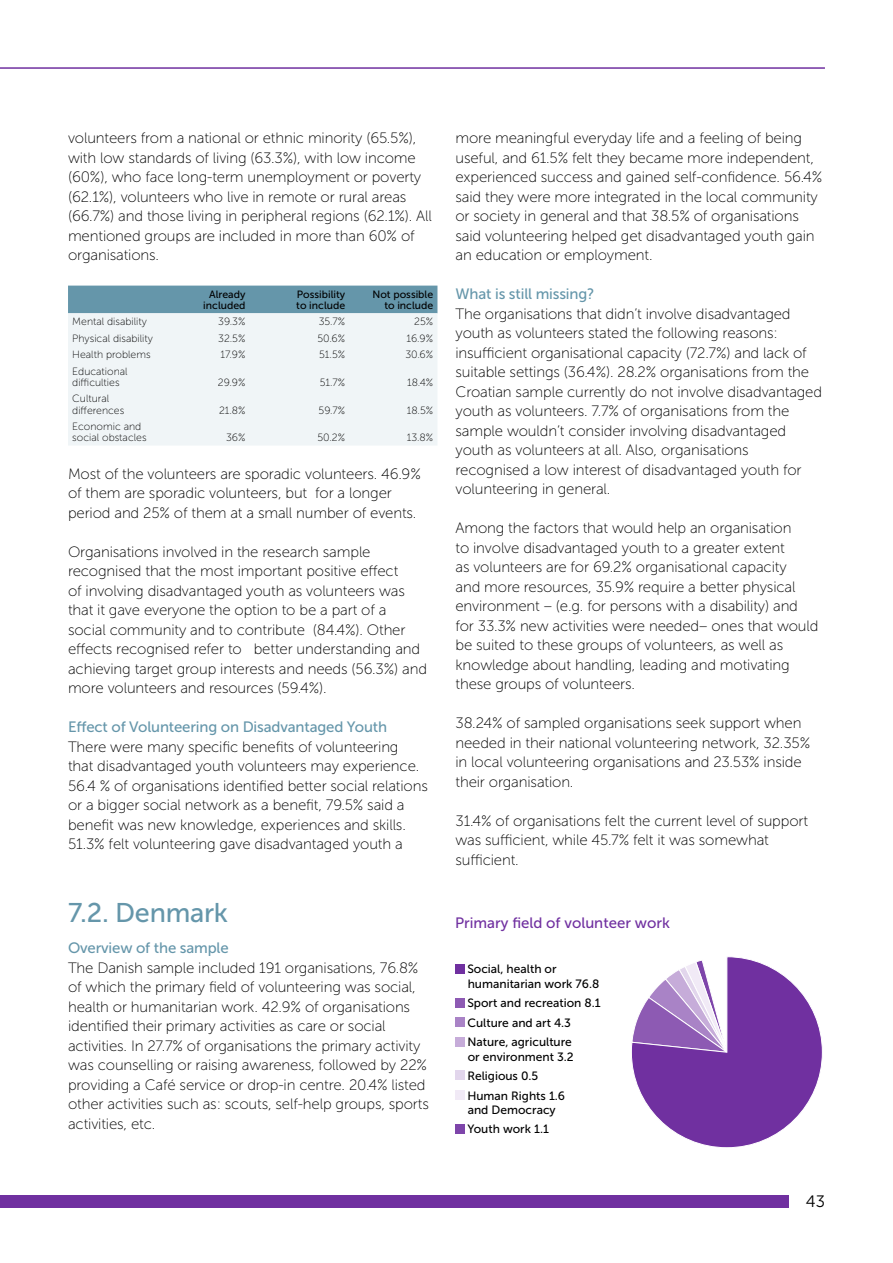
<style>
.page{position:relative;width:893px;height:1263px;background:#fff}
.page>*{position:absolute;margin:0;border:0;box-sizing:border-box;transform-origin:0 0}
.t1{font:27px "Museo Sans 500";letter-spacing:-.01em;color:#6596aa}
.t2{font:16.5px "Museo Sans 300";color:#000}
.t3{font:15px/19.5px "Museo Sans 100";letter-spacing:-.01em;color:#000}
.t4{font:15px "Museo Sans 500";letter-spacing:-.01em;color:#6596aa}
.t5{font:15px "Museo Sans 500";color:#7030a0}
.t6{font:12px/19.5px "Museo Sans 500";color:#000}
.t7{font:10.5px/11.4px "Museo Sans 100";color:#000}
.t8{font:10.5px/11.4px "Museo Sans 500";color:#000;text-align:center}
</style>
<div class="page">
<div style="left:0;top:1196px;width:789px;height:12px;background:#7030a0"></div>
<hr style="left:0;top:67px;width:825px;height:2px;background:#7030a0">
<div style="left:68px;top:286px;width:369px;height:27px;background:#6596aa"></div>
<div style="left:68px;top:313px;width:369px;height:132px;background:#f0f5f7"></div>
<div style="left:455px;top:964px;width:9px;height:9px;background:#7030a0"></div>
<div style="left:455px;top:998px;width:9px;height:9px;background:#8d5ab3"></div>
<div style="left:455px;top:1017px;width:9px;height:10px;background:#a983c6"></div>
<div style="left:455px;top:1037px;width:9px;height:9px;background:#c6acd9"></div>
<div style="left:455px;top:1071px;width:9px;height:9px;background:#e2d6ec"></div>
<div style="left:455px;top:1090px;width:9px;height:9px;background:#f1eaf6"></div>
<div style="left:455px;top:1124px;width:9px;height:9px;background:#7e45aa"></div>
<svg style="left:631px;top:956px;width:192px;height:192px"></svg>
<p class="t3" style="left:68px;top:128px;width:365px">volunteers from a national or ethnic minority (65.5%), with low standards of living (63.3%), with low income (60%), who face long-term unemployment or poverty (62.1%), volunteers who live in remote or rural areas (66.7%) and those living in peripheral regions (62.1%). All mentioned groups are included in more than 60% of organisations.</p>
<p class="t8" style="left:203px;top:288px;width:44px">Already included</p>
<p class="t8" style="left:296px;top:288px;width:50px;text-align:left">Possibility to include</p>
<p class="t8" style="left:372px;top:288px;width:62px;text-align:right">Not possible to include</p>
<p class="t7" style="left:72px;top:316px;width:76px">Mental disability</p>
<p class="t7" style="left:218px;top:316px;width:29px">39.3%</p>
<p class="t7" style="left:319px;top:316px;width:28px">35.7%</p>
<p class="t7" style="left:414px;top:316px;width:21px">25%</p>
<p class="t7" style="left:72px;top:333px;width:82px">Physical disability</p>
<p class="t7" style="left:218px;top:333px;width:29px">32.5%</p>
<p class="t7" style="left:317px;top:333px;width:29px">50.6%</p>
<p class="t7" style="left:407px;top:333px;width:28px">16.9%</p>
<p class="t7" style="left:72px;top:349px;width:80px">Health problems</p>
<p class="t7" style="left:220px;top:349px;width:27px">17.9%</p>
<p class="t7" style="left:319px;top:349px;width:28px">51.5%</p>
<p class="t7" style="left:405px;top:349px;width:29px">30.6%</p>
<p class="t7" style="left:72px;top:365px;width:57px">Educational difficulties</p>
<p class="t7" style="left:218px;top:377px;width:29px">29.9%</p>
<p class="t7" style="left:320px;top:377px;width:27px">51.7%</p>
<p class="t7" style="left:407px;top:377px;width:28px">18.4%</p>
<p class="t7" style="left:72px;top:393px;width:54px">Cultural differences</p>
<p class="t7" style="left:219px;top:404px;width:28px">21.8%</p>
<p class="t7" style="left:319px;top:404px;width:28px">59.7%</p>
<p class="t7" style="left:407px;top:404px;width:28px">18.5%</p>
<p class="t7" style="left:72px;top:421px;width:76px">Economic and social obstacles</p>
<p class="t7" style="left:226px;top:432px;width:21px">36%</p>
<p class="t7" style="left:317px;top:432px;width:29px">50.2%</p>
<p class="t7" style="left:407px;top:432px;width:28px">13.8%</p>
<p class="t3" style="left:68px;top:464px;width:354px">Most of the volunteers are sporadic volunteers. 46.9% of them are sporadic volunteers, but for a longer period and 25% of them at a small number of events.</p>
<p class="t3" style="left:68px;top:542px;width:361px">Organisations involved in the research sample recognised that the most important positive effect<br>of involving disadvantaged youth as volunteers was that it gave everyone the option to be a part of a social community and to contribute (84.4%). Other effects recognised refer to better understanding and achieving target group interests and needs (56.3%) and more volunteers and resources (59.4%).</p>
<p class="t4" style="left:68px;top:719px;width:321px">Effect of Volunteering on Disadvantaged Youth</p>
<p class="t3" style="left:68px;top:737px;width:361px">There were many specific benefits of volunteering<br>that disadvantaged youth volunteers may experience.<br>56.4 % of organisations identified better social relations or a bigger social network as a benefit, 79.5% said a benefit was new knowledge, experiences and skills.<br>51.3% felt volunteering gave disadvantaged youth a</p>
<h1 class="t1" style="left:68px;top:897px;width:162px">7.2. Denmark</h1>
<p class="t4" style="left:68px;top:940px;width:162px">Overview of the sample</p>
<p class="t3" style="left:68px;top:958px;width:362px">The Danish sample included 191 organisations, 76.8% of which the primary field of volunteering was social, health or humanitarian work. 42.9% of organisations identified their primary activities as care or social activities. In 27.7% of organisations the primary activity was counselling or raising awareness, followed by 22% providing a Café service or drop-in centre. 20.4% listed other activities such as: scouts, self-help groups, sports activities, etc.</p>
<p class="t3" style="left:455px;top:128px;width:368px">more meaningful everyday life and a feeling of being useful, and 61.5% felt they became more independent, experienced success and gained self-confidence. 56.4% said they were more integrated in the local community or society in general and that 38.5% of organisations said volunteering helped get disadvantaged youth gain an education or employment.</p>
<p class="t4" style="left:455px;top:286px;width:141px">What is still missing?</p>
<p class="t3" style="left:455px;top:304px;width:368px">The organisations that didn’t involve disadvantaged youth as volunteers stated the following reasons: insufficient organisational capacity (72.7%) and lack of suitable settings (36.4%). 28.2% organisations from the Croatian sample currently do not involve disadvantaged youth as volunteers. 7.7% of organisations from the sample wouldn’t consider involving disadvantaged youth as volunteers at all. Also, organisations recognised a low interest of disadvantaged youth for volunteering in general.</p>
<p class="t3" style="left:455px;top:518px;width:364px">Among the factors that would help an organisation<br>to involve disadvantaged youth to a greater extent<br>as volunteers are for 69.2% organisational capacity<br>and more resources, 35.9% require a better physical environment – (e.g. for persons with a disability) and for 33.3% new activities were needed– ones that would be suited to these groups of volunteers, as well as knowledge about handling, leading and motivating these groups of volunteers.</p>
<p class="t3" style="left:455px;top:713px;width:356px">38.24% of sampled organisations seek support when needed in their national volunteering network, 32.35% in local volunteering organisations and 23.53% inside their organisation.</p>
<p class="t3" style="left:455px;top:811px;width:354px">31.4% of organisations felt the current level of support was sufficient, while 45.7% felt it was somewhat sufficient.</p>
<p class="t5" style="left:455px;top:914px;width:216px">Primary field of volunteer work</p>
<p class="t6" style="left:467px;top:962px;width:133px;line-height:14.4px">Social, health or humanitarian work 76.8</p>
<p class="t6" style="left:467px;top:993px;width:135px">Sport and recreation 8.1<br>Culture and art 4.3<br>Nature, agriculture</p>
<p class="t6" style="left:467px;top:1047px;width:108px">or environment 3.2<br>Religious 0.5<br>Human Rights 1.6</p>
<p class="t6" style="left:467px;top:1100px;width:90px">and Democracy<br>Youth work 1.1</p>
<p class="t2" style="left:806px;top:1193px;width:21px">43</p>
</div>
